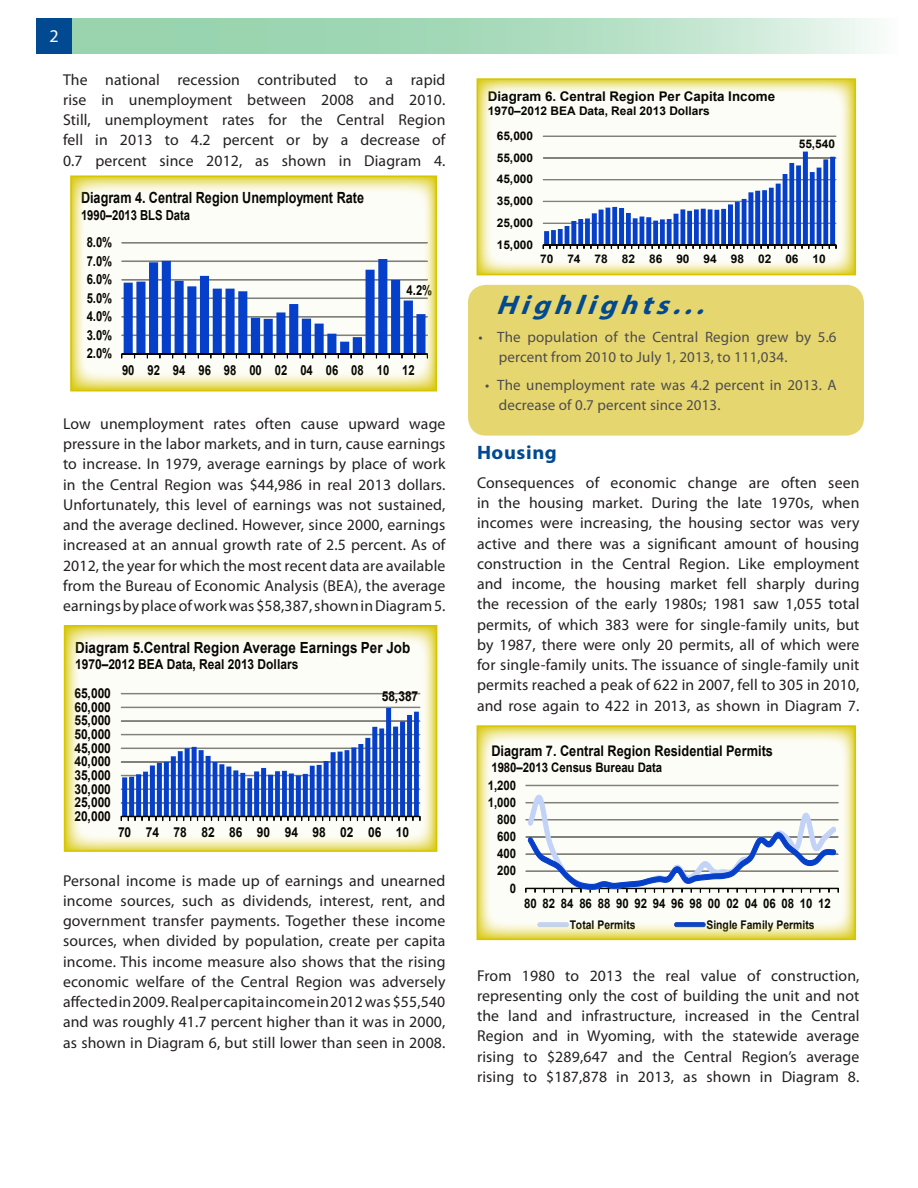
<style>
.page{position:relative;width:918px;height:1188px;background:#fff}
.page>*{position:absolute;margin:0;border:0;box-sizing:border-box;transform-origin:0 0}
.RegSum_Body_Text{font:italic 700 27px "Myriad Pro";color:#014990;scale:1.06 1}
.RegSum_Header_1{font:700 19.5px "Myriad Pro";letter-spacing:.03em;color:#014990;scale:1.05 1}
.Page_number{font:18px "Myriad Pro";color:#fff}
.RegSum_Body_Text-2{font:15.75px/20.2px "Myriad Pro";letter-spacing:.01em;color:#231f20;text-align:justify}
.t1{font:700 15.45px "Arial";color:#000;scale:.82 1}
.t2{font:700 15.3px "Arial";color:#000;scale:.87 1}
.RegSum_Body_Text-3{font:15px/20.2px "Myriad Pro";letter-spacing:.01em;color:#4d4d4f}
.t3{font:700 14.7px "Arial";color:#000;scale:.87 1}
.t4{font:700 13.8px "Arial";letter-spacing:-.005em;color:#000;scale:.87 1}
.t5{font:700 13.8px "Arial";letter-spacing:-.005em;color:#000;scale:.82 1}
.t6{font:700 13.35px "Arial";color:#000}
.t7{font:700 13.05px "Arial";letter-spacing:-.005em;color:#000;scale:.87 1}
.t8{font:700 12px "Arial";color:#000;scale:.87 1}
.t9{font:700 11.85px "Arial";letter-spacing:-.005em;color:#000}
</style>
<div class="page">
<div style="left:36px;top:18px;width:36px;height:36px;background:#014990"></div>
<svg style="left:72px;top:18px;width:803px;height:36px;background:#b0ddc1"></svg>
<div style="left:468px;top:285px;width:396px;height:151px;background:#e6d670;border-radius:18px"></div>
<svg style="left:73px;top:179px;width:361px;height:210px"></svg>
<div style="left:122px;top:243px;width:305px;height:111px;background:#fdfdf7"></div>
<hr style="left:122px;top:242px;width:305px;height:1px;background:#7f7f7f">
<svg style="left:122px;top:259px;width:306px;height:99px"></svg>
<div style="left:70px;top:176px;width:367px;height:216px;border:2px solid #d6c501"></div>
<svg style="left:67px;top:628px;width:367px;height:221px"></svg>
<svg style="left:121px;top:694px;width:299px;height:13px"></svg>
<hr style="left:121px;top:707px;width:299px;height:1px;background:#7f7f7f">
<hr style="left:121px;top:693px;width:299px;height:1px;background:#7f7f7f">
<svg style="left:121px;top:708px;width:300px;height:113px"></svg>
<div style="left:64px;top:625px;width:373px;height:227px;border:2px solid #d6c501"></div>
<svg style="left:480px;top:81px;width:373px;height:191px"></svg>
<div style="left:543px;top:136px;width:293px;height:109px;background:#fdfdf7"></div>
<hr style="left:543px;top:136px;width:293px;height:1px;background:#7f7f7f">
<svg style="left:543px;top:152px;width:294px;height:97px"></svg>
<div style="left:477px;top:78px;width:379px;height:197px;border:2px solid #d6c501"></div>
<svg style="left:480px;top:728px;width:373px;height:209px"></svg>
<div style="left:526px;top:785px;width:312px;height:103px;background:linear-gradient(to right,#fdfdf7,#fdfdf7)"></div>
<hr style="left:526px;top:785px;width:312px;height:1px;background:#7f7f7f">
<svg style="left:526px;top:793px;width:313px;height:99px"></svg>
<svg style="left:498px;top:914px;width:353px;height:21px"></svg>
<div style="left:538px;top:923px;width:31px;height:4px;border:1px solid #c3d4ff;border-radius:2px"></div>
<div style="left:674px;top:923px;width:31px;height:4px;border:1px solid #003bd1;border-radius:2px"></div>
<div style="left:477px;top:725px;width:379px;height:215px;border:2px solid #d6c501"></div>
<p class="Page_number" style="left:49px;top:25px;width:11px">2</p>
<p class="RegSum_Body_Text-2" style="left:63px;top:69px;width:384px">The national recession contributed to a rapid rise in unemployment between 2008 and 2010.<br>Still, unemployment rates for the Central Region fell in 2013 to 4.2 percent or by a decrease of 0.7 percent since 2012, as shown in Diagram 4.</p>
<p class="t1" style="left:81px;top:188px;width:347px">Diagram 4. Central Region Unemployment Rate</p>
<p class="t5" style="left:81px;top:206px;width:134px">1990–2013 BLS Data</p>
<p class="t5" style="left:87px;top:233px;width:33px">8.0%</p>
<p class="t5" style="left:87px;top:252px;width:33px">7.0%</p>
<p class="t5" style="left:87px;top:270px;width:33px">6.0%</p>
<p class="t5" style="left:87px;top:289px;width:33px">5.0%</p>
<p class="t5" style="left:87px;top:307px;width:33px">4.0%</p>
<p class="t5" style="left:87px;top:326px;width:33px">3.0%</p>
<p class="t5" style="left:87px;top:344px;width:33px">2.0%</p>
<p class="t5" style="left:407px;top:281px;width:33px">4.2%</p>
<p class="t5" style="left:122px;top:361px;width:359px">90 92 94 96 98 00 02 04 06 08 10 12</p>
<p class="RegSum_Body_Text-2" style="left:63px;top:413px;width:384px">Low unemployment rates often cause upward wage pressure in the labor markets, and in turn, cause earnings to increase. In 1979, average earnings by place of work in the Central Region was $44,986 in real 2013 dollars.<br>Unfortunately, this level of earnings was not sustained, and the average declined. However, since 2000, earnings increased at an annual growth rate of 2.5 percent. As of 2012, the year for which the most recent data are available from the Bureau of Economic Analysis (BEA), the average earnings by place of work was $58,387, shown in Diagram 5.</p>
<p class="t2" style="left:75px;top:637px;width:387px">Diagram 5.Central Region Average Earnings Per Job</p>
<p class="t4" style="left:75px;top:655px;width:258px">1970–2012 BEA Data, Real 2013 Dollars</p>
<p class="t4" style="left:74px;top:684px;width:44px">65,000</p>
<p class="t4" style="left:74px;top:698px;width:44px">60,000</p>
<p class="t4" style="left:74px;top:711px;width:44px">55,000</p>
<p class="t4" style="left:74px;top:725px;width:44px">50,000</p>
<p class="t4" style="left:74px;top:739px;width:44px">45,000</p>
<p class="t4" style="left:74px;top:752px;width:44px">40,000</p>
<p class="t4" style="left:74px;top:766px;width:44px">35,000</p>
<p class="t4" style="left:74px;top:780px;width:44px">30,000</p>
<p class="t4" style="left:74px;top:793px;width:44px">25,000</p>
<p class="t4" style="left:74px;top:807px;width:44px">20,000</p>
<p class="t4" style="left:382px;top:687px;width:44px">58,387</p>
<p class="t4" style="left:118px;top:823px;width:336px">70 74 78 82 86 90 94 98 02 06 10</p>
<p class="RegSum_Body_Text-2" style="left:63px;top:870px;width:384px">Personal income is made up of earnings and unearned income sources, such as dividends, interest, rent, and government transfer payments. Together these income sources, when divided by population, create per capita income. This income measure also shows that the rising economic welfare of the Central Region was adversely affected in 2009. Real per capita income in 2012 was $55,540 and was roughly 41.7 percent higher than it was in 2000, as shown in Diagram 6, but still lower than seen in 2008.</p>
<p class="t6" style="left:488px;top:88px;width:289px">Diagram 6. Central Region Per Capita Income</p>
<p class="t9" style="left:488px;top:103px;width:223px">1970–2012 BEA Data, Real 2013 Dollars</p>
<p class="t9" style="left:497px;top:128px;width:38px">65,000</p>
<p class="t9" style="left:497px;top:150px;width:38px">55,000</p>
<p class="t9" style="left:497px;top:171px;width:38px">45,000</p>
<p class="t9" style="left:497px;top:193px;width:38px">35,000</p>
<p class="t9" style="left:497px;top:215px;width:38px">25,000</p>
<p class="t9" style="left:497px;top:237px;width:38px">15,000</p>
<p class="t9" style="left:799px;top:136px;width:38px">55,540</p>
<p class="t9" style="left:540px;top:251px;width:287px">70 74 78 82 86 90 94 98 02 06 10</p>
<p class="RegSum_Body_Text" style="left:496px;top:287px;width:211px">Highlights...</p>
<p class="RegSum_Body_Text-3" style="left:499px;top:326px;width:339px;text-indent:-20px">• The population of the Central Region grew by 5.6 percent from 2010 to July 1, 2013, to 111,034.</p>
<p class="RegSum_Body_Text-3" style="left:499px;top:374px;width:339px;text-indent:-14px">• The unemployment rate was 4.2 percent in 2013. A decrease of 0.7 percent since 2013.</p>
<p class="RegSum_Header_1" style="left:477px;top:440px;width:78px">Housing</p>
<p class="RegSum_Body_Text-2" style="left:477px;top:472px;width:384px">Consequences of economic change are often seen in the housing market. During the late 1970s, when incomes were increasing, the housing sector was very active and there was a significant amount of housing construction in the Central Region. Like employment and income, the housing market fell sharply during the recession of the early 1980s; 1981 saw 1,055 total permits, of which 383 were for single-family units, but by 1987, there were only 20 permits, all of which were for single-family units. The issuance of single-family unit permits reached a peak of 622 in 2007, fell to 305 in 2010, and rose again to 422 in 2013, as shown in Diagram 7.</p>
<p class="t3" style="left:491px;top:741px;width:325px">Diagram 7. Central Region Residential Permits</p>
<p class="t7" style="left:491px;top:758px;width:198px">1980–2013 Census Bureau Data</p>
<p class="t7" style="left:488px;top:776px;width:34px">1,200</p>
<p class="t7" style="left:488px;top:793px;width:34px">1,000</p>
<p class="t7" style="left:497px;top:811px;width:23px">800</p>
<p class="t7" style="left:497px;top:828px;width:23px">600</p>
<p class="t7" style="left:497px;top:845px;width:23px">400</p>
<p class="t7" style="left:497px;top:862px;width:23px">200</p>
<p class="t7" style="left:510px;top:879px;width:9px">0</p>
<p class="t7" style="left:524px;top:895px;width:354px">80 82 84 86 88 90 92 94 96 98 00 02 04 06 08 10 12</p>
<p class="t8" style="left:570px;top:916px;width:77px">Total Permits</p>
<p class="t8" style="left:706px;top:916px;width:126px">Single Family Permits</p>
<p class="RegSum_Body_Text-2" style="left:477px;top:965px;width:384px">From 1980 to 2013 the real value of construction, representing only the cost of building the unit and not the land and infrastructure, increased in the Central Region and in Wyoming, with the statewide average rising to $289,647 and the Central Region’s average rising to $187,878 in 2013, as shown in Diagram 8.</p>
</div>
